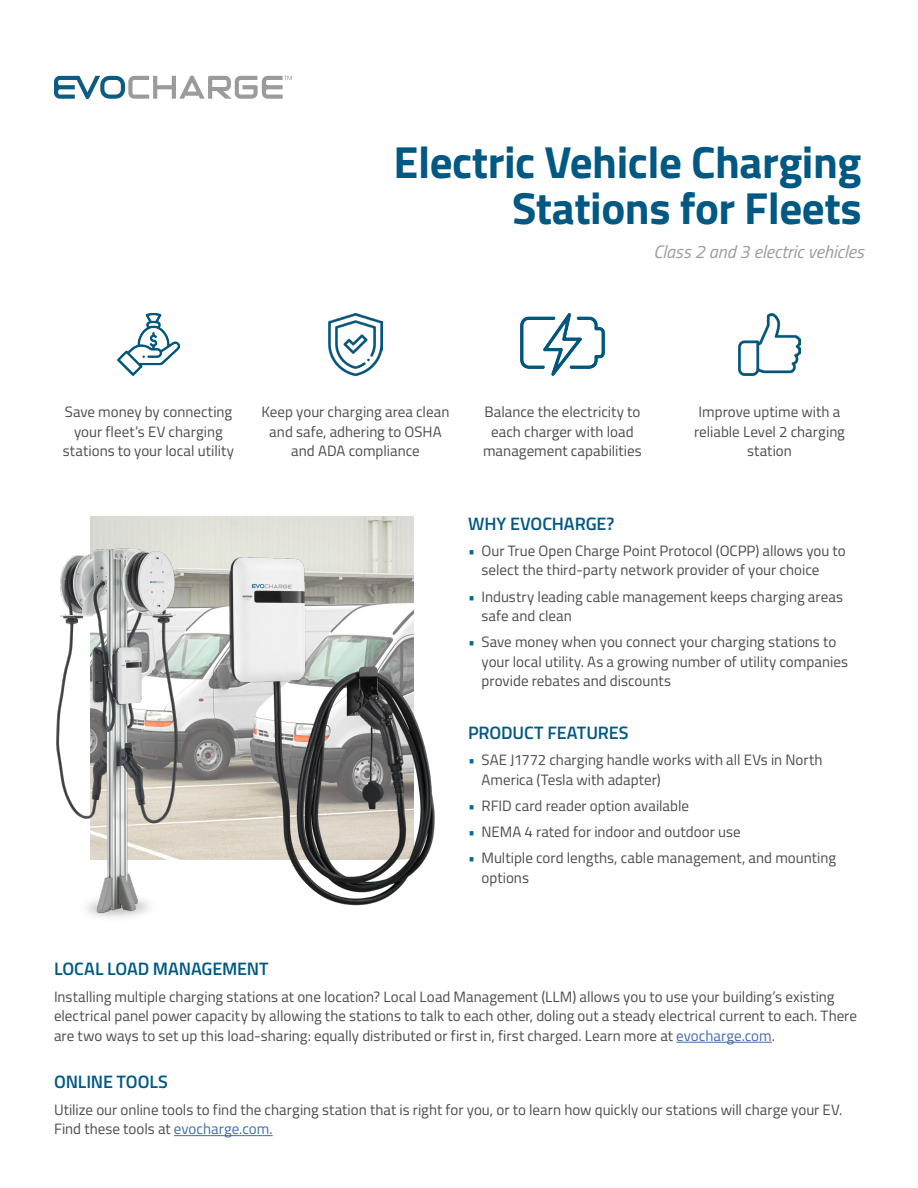
<style>
.page{position:relative;width:918px;height:1188px;background:#fff}
.page>*{position:absolute;margin:0;border:0;box-sizing:border-box;transform-origin:0 0}
.t1{font:700 45px/46.5px "Titillium";letter-spacing:-.01em;color:#005883;text-align:right}
.t2{font:600 18px "Titillium";letter-spacing:-.005em;color:#005883}
.t3{font:italic 18px "Titillium";color:#9c9b9b}
.t4{font:15px/19.5px "Titillium";color:#4b4c4d}
.s1{color:#006893}
.s2{color:#436da8}
</style>
<div class="page">
<svg style="left:54px;top:76px;width:238px;height:23px"></svg>
<img style="left:118px;top:313px;width:62px;height:63px">
<img style="left:329px;top:313px;width:53px;height:63px">
<img style="left:521px;top:313px;width:83px;height:63px">
<img style="left:739px;top:313px;width:61px;height:63px">
<img style="left:235px;top:516px;width:179px;height:29px">
<img style="left:235px;top:545px;width:200px;height:361px">
<img style="left:56px;top:516px;width:179px;height:402px">
<hr style="left:676px;top:1042px;width:96px;height:1px;background:#436da8">
<hr style="left:174px;top:1135px;width:99px;height:1px;background:#436da8">
<p class="t1" style="left:394px;top:137px;width:469px">Electric Vehicle Charging<br>Stations for Fleets</p>
<p class="t3" style="left:653px;top:239px;width:212px">Class 2 and 3 electric vehicles</p>
<p class="t4" style="left:63px;top:402px;width:173px;text-align:center">Save money by connecting your fleet’s EV charging stations to your local utility</p>
<p class="t4" style="left:262px;top:402px;width:189px;text-align:center">Keep your charging area clean and safe, adhering to OSHA and ADA compliance</p>
<p class="t4" style="left:483px;top:402px;width:160px;text-align:center">Balance the electricity to each charger with load management capabilities</p>
<p class="t4" style="left:694px;top:402px;width:152px;text-align:center">Improve uptime with a reliable Level 2 charging station</p>
<p class="t2" style="left:468px;top:510px;width:148px">WHY EVOCHARGE?</p>
<p class="t4" style="left:482px;top:540px;width:366px;text-indent:-14px"><span class="s1">•</span> Our True Open Charge Point Protocol (OCPP) allows you to select the third-party network provider of your choice</p>
<p class="t4" style="left:482px;top:586px;width:363px;text-indent:-14px"><span class="s1">•</span> Industry leading cable management keeps charging areas safe and clean</p>
<p class="t4" style="left:482px;top:632px;width:368px;text-indent:-14px"><span class="s1">•</span> Save money when you connect your charging stations to your local utility. As a growing number of utility companies provide rebates and discounts</p>
<p class="t2" style="left:468px;top:719px;width:162px">PRODUCT FEATURES</p>
<p class="t4" style="left:482px;top:749px;width:343px;text-indent:-14px"><span class="s1">•</span> SAE J1772 charging handle works with all EVs in North<br>America (Tesla with adapter)</p>
<p class="t4" style="left:468px;top:795px;width:223px"><span class="s1">•</span> RFID card reader option available</p>
<p class="t4" style="left:468px;top:821px;width:274px"><span class="s1">•</span> NEMA 4 rated for indoor and outdoor use</p>
<p class="t4" style="left:482px;top:848px;width:356px;text-indent:-14px"><span class="s1">•</span> Multiple cord lengths, cable management, and mounting options</p>
<p class="t2" style="left:54px;top:956px;width:216px">LOCAL LOAD MANAGEMENT</p>
<p class="t4" style="left:54px;top:986px;width:805px">Installing multiple charging stations at one location? Local Load Management (LLM) allows you to use your building’s existing electrical panel power capacity by allowing the stations to talk to each other, doling out a steady electrical current to each. There are two ways to set up this load-sharing: equally distributed or first in, first charged. Learn more at <span class="s2">evocharge.com</span>.</p>
<p class="t2" style="left:54px;top:1068px;width:115px">ONLINE TOOLS</p>
<p class="t4" style="left:54px;top:1099px;width:790px">Utilize our online tools to find the charging station that is right for you, or to learn how quickly our stations will charge your EV.<br>Find these tools at <span class="s2">evocharge.com.</span></p>
</div>
